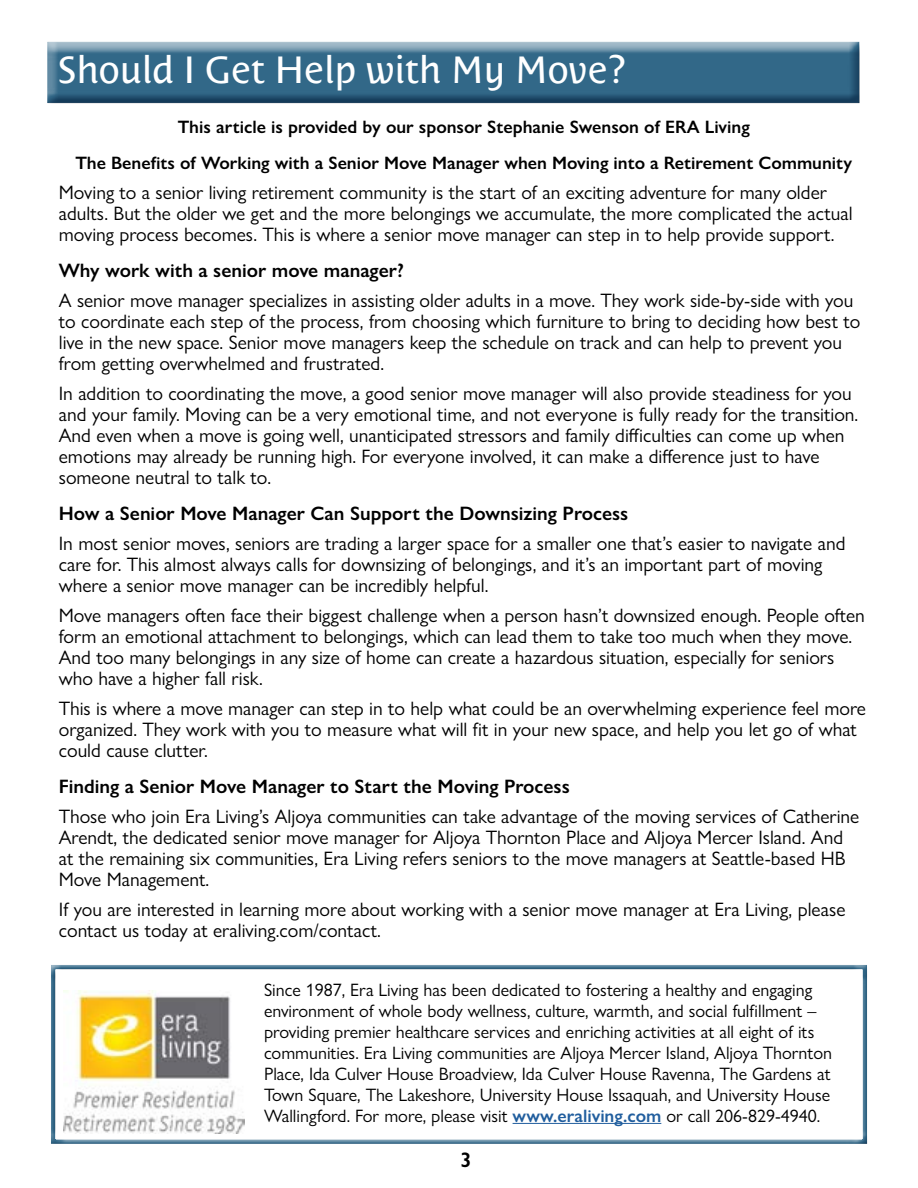
<style>
.page{position:relative;width:918px;height:1188px;background:#fff}
.page>*{position:absolute;margin:0;border:0;box-sizing:border-box;transform-origin:0 0}
.t1{font:37.5px "Costa Std";color:#fff}
.t2{font:600 21px "Gill Sans";color:#000}
.t3{font:19.5px/21px "Gill Sans Nova";color:#000}
.t4{font:600 19.5px "Gill Sans Nova";color:#000}
.t5{font:18px/21px "Gill Sans Nova";color:#000}
.t6{font:600 18px/36px "Gill Sans Nova";color:#000;text-align:center}
.s1{font-weight:600;color:#215e9e}
</style>
<div class="page">
<div style="left:41px;top:35px;width:829px;height:69px;background:#000;opacity:.75"></div>
<div style="left:45px;top:957px;width:833px;height:188px;background:#000;opacity:.75"></div>
<hr style="left:513px;top:1123px;width:148px;height:1px;background:#215e9e">
<img style="left:63px;top:990px;width:182px;height:143px">
<h1 class="t1" style="left:58px;top:49px;width:570px">Should I Get Help with My Move?</h1>
<p class="t6" style="left:75px;top:109px;width:778px">This article is provided by our sponsor Stephanie Swenson of ERA Living<br>The Benefits of Working with a Senior Move Manager when Moving into a Retirement Community</p>
<p class="t3" style="left:59px;top:182px;width:795px">Moving to a senior living retirement community is the start of an exciting adventure for many older adults. But the older we get and the more belongings we accumulate, the more complicated the actual moving process becomes. This is where a senior move manager can step in to help provide support.</p>
<p class="t4" style="left:59px;top:259px;width:347px">Why work with a senior move manager?</p>
<p class="t3" style="left:59px;top:290px;width:803px">A senior move manager specializes in assisting older adults in a move. They work side-by-side with you to coordinate each step of the process, from choosing which furniture to bring to deciding how best to live in the new space. Senior move managers keep the schedule on track and can help to prevent you from getting overwhelmed and frustrated.</p>
<p class="t3" style="left:59px;top:383px;width:801px">In addition to coordinating the move, a good senior move manager will also provide steadiness for you and your family. Moving can be a very emotional time, and not everyone is fully ready for the transition.<br>And even when a move is going well, unanticipated stressors and family difficulties can come up when emotions may already be running high. For everyone involved, it can make a difference just to have someone neutral to talk to.</p>
<p class="t4" style="left:59px;top:502px;width:571px">How a Senior Move Manager Can Support the Downsizing Process</p>
<p class="t3" style="left:59px;top:533px;width:788px">In most senior moves, seniors are trading a larger space for a smaller one that’s easier to navigate and care for. This almost always calls for downsizing of belongings, and it’s an important part of moving where a senior move manager can be incredibly helpful.</p>
<p class="t3" style="left:59px;top:605px;width:808px">Move managers often face their biggest challenge when a person hasn’t downsized enough. People often form an emotional attachment to belongings, which can lead them to take too much when they move.<br>And too many belongings in any size of home can create a hazardous situation, especially for seniors who have a higher fall risk.</p>
<p class="t3" style="left:59px;top:698px;width:809px">This is where a move manager can step in to help what could be an overwhelming experience feel more organized. They work with you to measure what will fit in your new space, and help you let go of what could cause clutter.</p>
<p class="t4" style="left:59px;top:775px;width:513px">Finding a Senior Move Manager to Start the Moving Process</p>
<p class="t3" style="left:59px;top:806px;width:802px">Those who join Era Living’s Aljoya communities can take advantage of the moving services of Catherine Arendt, the dedicated senior move manager for Aljoya Thornton Place and Aljoya Mercer Island. And at the remaining six communities, Era Living refers seniors to the move managers at Seattle-based HB Move Management.</p>
<p class="t3" style="left:59px;top:899px;width:788px">If you are interested in learning more about working with a senior move manager at Era Living, please contact us today at eraliving.com/contact.</p>
<p class="t5" style="left:264px;top:979px;width:570px">Since 1987, Era Living has been dedicated to fostering a healthy and engaging environment of whole body wellness, culture, warmth, and social fulfillment – providing premier healthcare services and enriching activities at all eight of its communities. Era Living communities are Aljoya Mercer Island, Aljoya Thornton Place, Ida Culver House Broadview, Ida Culver House Ravenna, The Gardens at Town Square, The Lakeshore, University House Issaquah, and University House Wallingford. For more, please visit <span class="s1">www.eraliving.com</span> or call 206-829-4940.</p>
<p class="t2" style="left:461px;top:1147px;width:13px">3</p>
</div>
